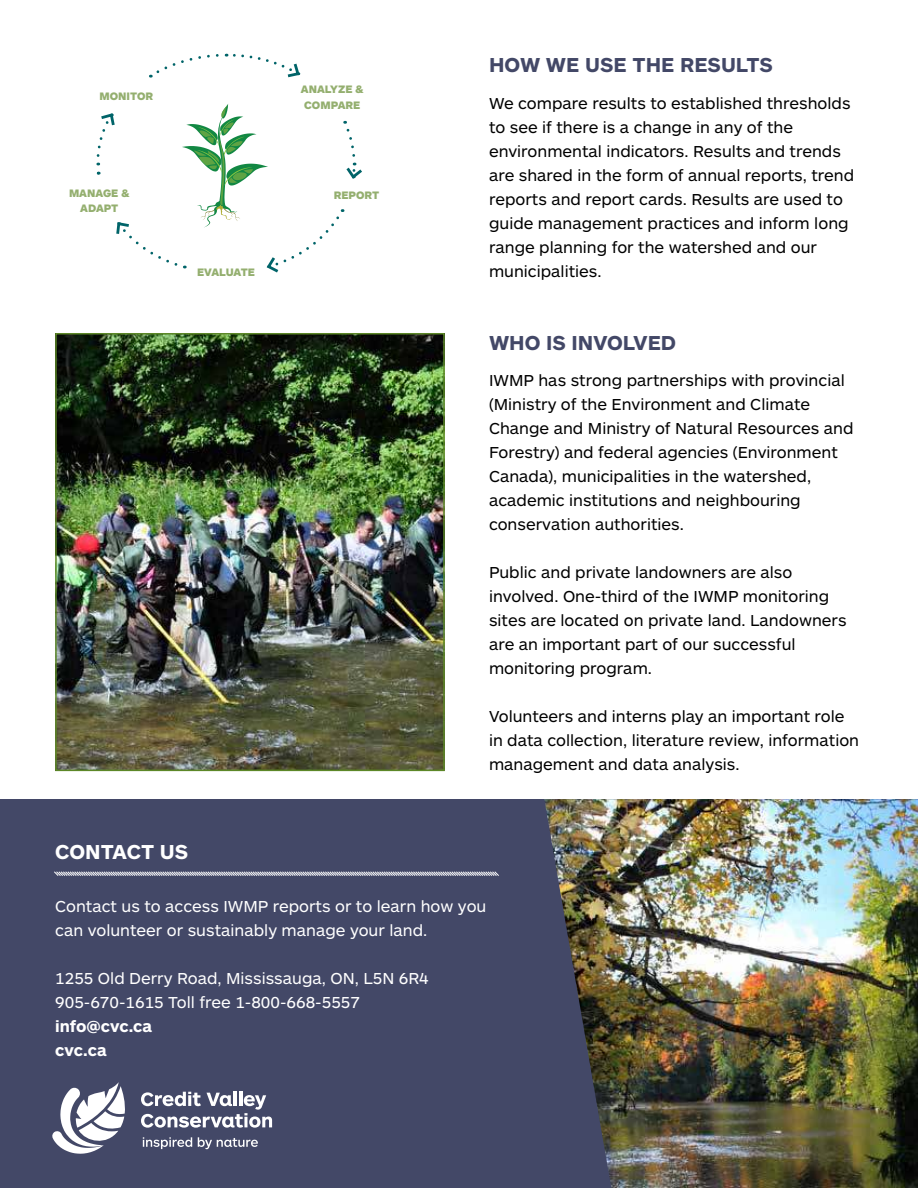
<style>
.page{position:relative;width:918px;height:1188px;background:#fff}
.page>*{position:absolute;margin:0;border:0;box-sizing:border-box;transform-origin:0 0}
.t1{font:700 21px "ARS Maquette Pro";color:#434867}
.t2{font:700 21px "ARS Maquette Pro";color:#fff}
.t3{font:16.5px/24px "ARS Maquette Pro";color:#000}
.t4{font:16.5px/24px "ARS Maquette Pro";color:#fff}
.t5{font:700 16.5px/24px "ARS Maquette Pro";color:#fff}
.t6{font:900 11.25px/15.5px "ARS Maquette Pro";color:#94af6f}
</style>
<div class="page">
<div style="left:0;top:799px;width:918px;height:389px;background:#434867"></div>
<img style="left:58px;top:336px;width:384px;height:432px">
<div style="left:55px;top:333px;width:390px;height:438px;border:2px solid #5c8727"></div>
<svg style="left:54px;top:871px;width:445px;height:5px;background:#9da0b0"></svg>
<img style="left:544px;top:799px;width:374px;height:389px">
<svg style="left:150px;top:54px;width:69px;height:24px"></svg>
<svg style="left:226px;top:53px;width:75px;height:25px"></svg>
<svg style="left:96px;top:104px;width:266px;height:169px"></svg>
<svg style="left:52px;top:1082px;width:73px;height:72px"></svg>
<svg style="left:141px;top:1092px;width:131px;height:36px"></svg>
<svg style="left:143px;top:1137px;width:49px;height:12px"></svg>
<svg style="left:198px;top:1137px;width:60px;height:12px"></svg>
<p class="t6" style="left:99px;top:90px;width:55px">MONITOR</p>
<p class="t6" style="left:301px;top:83px;width:64px">ANALYZE &amp;<br>COMPARE</p>
<p class="t6" style="left:69px;top:186px;width:62px;text-align:center">MANAGE &amp;<br>ADAPT</p>
<p class="t6" style="left:334px;top:189px;width:47px">REPORT</p>
<p class="t6" style="left:197px;top:266px;width:59px">EVALUATE</p>
<p class="t2" style="left:55px;top:839px;width:135px">CONTACT US</p>
<p class="t1" style="left:489px;top:53px;width:285px">HOW WE USE THE RESULTS</p>
<p class="t3" style="left:489px;top:92px;width:367px">We compare results to established thresholds to see if there is a change in any of the environmental indicators. Results and trends are shared in the form of annual reports, trend reports and report cards. Results are used to guide management practices and inform long range planning for the watershed and our municipalities.</p>
<p class="t1" style="left:489px;top:330px;width:189px">WHO IS INVOLVED</p>
<p class="t3" style="left:489px;top:370px;width:366px">IWMP has strong partnerships with provincial (Ministry of the Environment and Climate Change and Ministry of Natural Resources and Forestry) and federal agencies (Environment Canada), municipalities in the watershed, academic institutions and neighbouring conservation authorities.</p>
<p class="t3" style="left:489px;top:562px;width:359px">Public and private landowners are also involved. One-third of the IWMP monitoring sites are located on private land. Landowners are an important part of our successful monitoring program.</p>
<p class="t3" style="left:489px;top:706px;width:372px">Volunteers and interns play an important role in data collection, literature review, information management and data analysis.</p>
<p class="t4" style="left:55px;top:896px;width:433px">Contact us to access IWMP reports or to learn how you can volunteer or sustainably manage your land.</p>
<p class="t4" style="left:55px;top:968px;width:375px">1255 Old Derry Road, Mississauga, ON, L5N 6R4<br>905-670-1615 Toll free 1-800-668-5557</p>
<p class="t5" style="left:55px;top:1015px;width:99px">info@cvc.ca cvc.ca</p>
</div>
